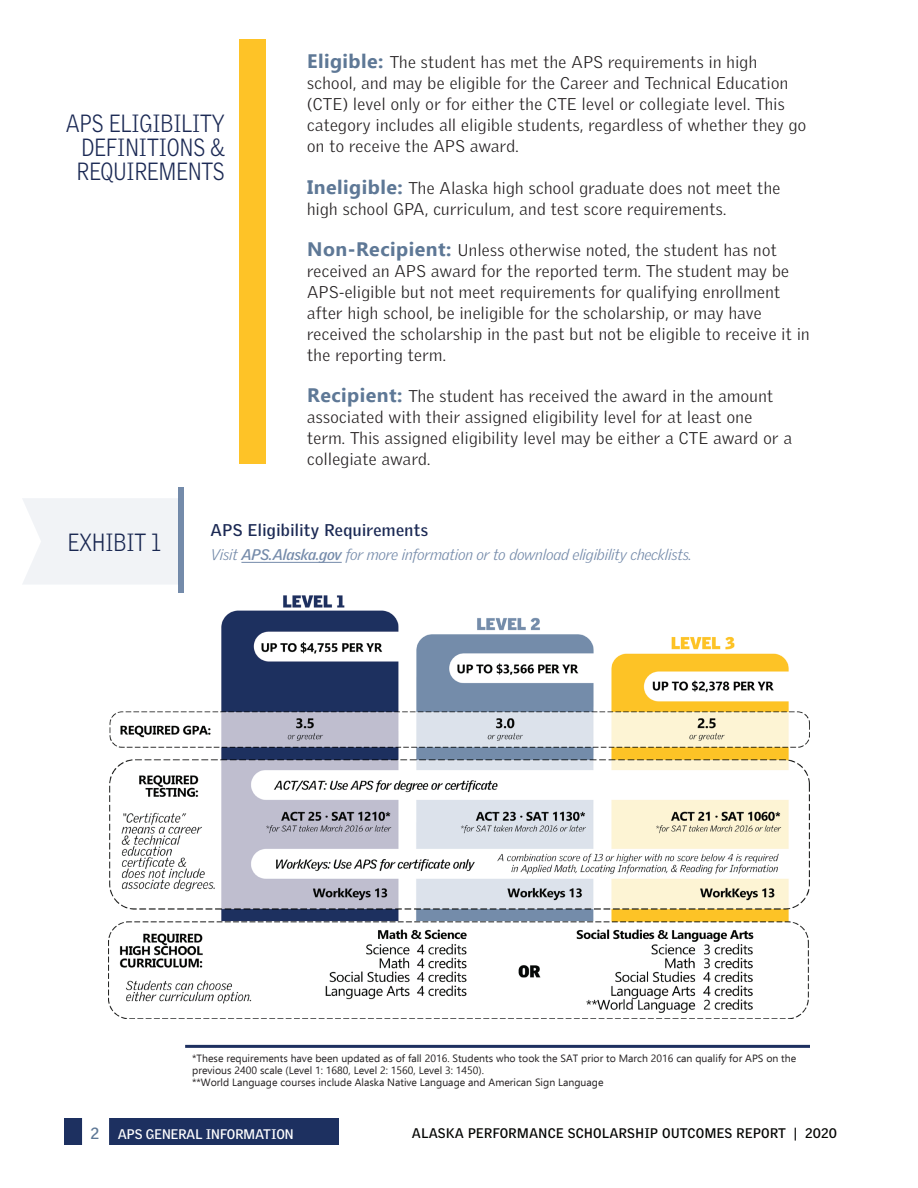
<style>
.page{position:relative;width:918px;height:1188px;background:#fff}
.page>*{position:absolute;margin:0;border:0;box-sizing:border-box;transform-origin:0 0}
.t1{font:300 24.15px/24px "Griffith Gothic";color:#1b2954;text-align:justify;scale:.87 1}
.t2{font:300 16.5px/21px "Griffith Gothic";letter-spacing:.025em;color:#231f20}
.t3{font:700 16.5px "Griffith Gothic";letter-spacing:.025em;color:#1b2954}
.t4{font:italic 300 15px "Griffith Gothic";letter-spacing:-.01em;color:#758baa}
.t5{font:700 13.5px "Griffith Gothic";letter-spacing:.025em;color:#040503}
.t6{font:700 13.5px "Griffith Gothic";color:#fff}
.t7{font:10.5px/12px "Ebrima";color:#231f20}
.s1{font-family:"Ebrima";font-weight:700;font-size:19.5px;color:#5e7896}
.s2{font-weight:700}
.s3{font-size:15.75px;color:#5e7896}
</style>
<div class="page">
<div style="left:64px;top:1118px;width:275px;height:27px;background:#1d3060"></div>
<div style="left:82px;top:1111px;width:27px;height:44px;background:#fff"></div>
<div style="left:239px;top:39px;width:27px;height:425px;background:#fec327"></div>
<div style="left:178px;top:487px;width:6px;height:108px;background:#748baa"></div>
<hr style="left:241px;top:562px;width:101px;height:1px;background:#758baa">
<img style="left:108px;top:594px;width:702px;height:425px">
<div style="left:23px;top:498px;width:155px;height:86px;background:#f1f3f6"></div>
<hr style="left:185px;top:1045px;width:625px;height:3px;background:#1d3060">
<h1 class="t1" style="left:77px;top:111px;width:171px;text-indent:-11px">APS ELIGIBILITY DEFINITIONS &amp; REQUIREMENTS</h1>
<p class="t2" style="left:307px;top:52px;width:501px"><span class="s1">Eligible:</span> The student has met the APS requirements in high school, and may be eligible for the Career and Technical Education (CTE) level only or for either the CTE level or collegiate level. This category includes all eligible students, regardless of whether they go on to receive the APS award.</p>
<p class="t2" style="left:307px;top:177px;width:475px"><span class="s1">Ineligible:</span> The Alaska high school graduate does not meet the high school GPA, curriculum, and test score requirements.</p>
<p class="t2" style="left:307px;top:239px;width:504px"><span class="s1">Non-Recipient:</span> Unless otherwise noted, the student has not received an APS award for the reported term. The student may be APS-eligible but not meet requirements for qualifying enrollment after high school, be ineligible for the scholarship, or may have received the scholarship in the past but not be eligible to receive it in the reporting term.</p>
<p class="t2" style="left:307px;top:386px;width:486px"><span class="s1">Recipient:</span> The student has received the award in the amount associated with their assigned eligibility level for at least one term. This assigned eligibility level may be either a CTE award or a collegiate award.</p>
<h1 class="t1" style="left:68px;top:530px;width:108px">EXHIBIT 1</h1>
<p class="t3" style="left:211px;top:520px;width:219px">APS ELIGIBILITY REQUIREMENTS</p>
<p class="t4" style="left:211px;top:546px;width:483px">Visit <span class="s2">APS.Alaska.gov</span> for more information or to download eligibility checklists.</p>
<p class="t7" style="left:192px;top:1051px;width:606px">*These requirements have been updated as of fall 2016. Students who took the SAT prior to March 2016 can qualify for APS on the previous 2400 scale (Level 1: 1680, Level 2: 1560, Level 3: 1450).<br>**World Language courses include Alaska Native Language and American Sign Language</p>
<p class="t6" style="left:90px;top:1126px;width:73px"><span class="s3">2</span> APS GENERAL</p>
<p class="t6" style="left:206px;top:1126px;width:15px">INFORMATION</p>
<p class="t5" style="left:412px;top:1125px;width:427px">ALASKA PERFORMANCE SCHOLARSHIP OUTCOMES REPORT | 2020</p>
</div>
